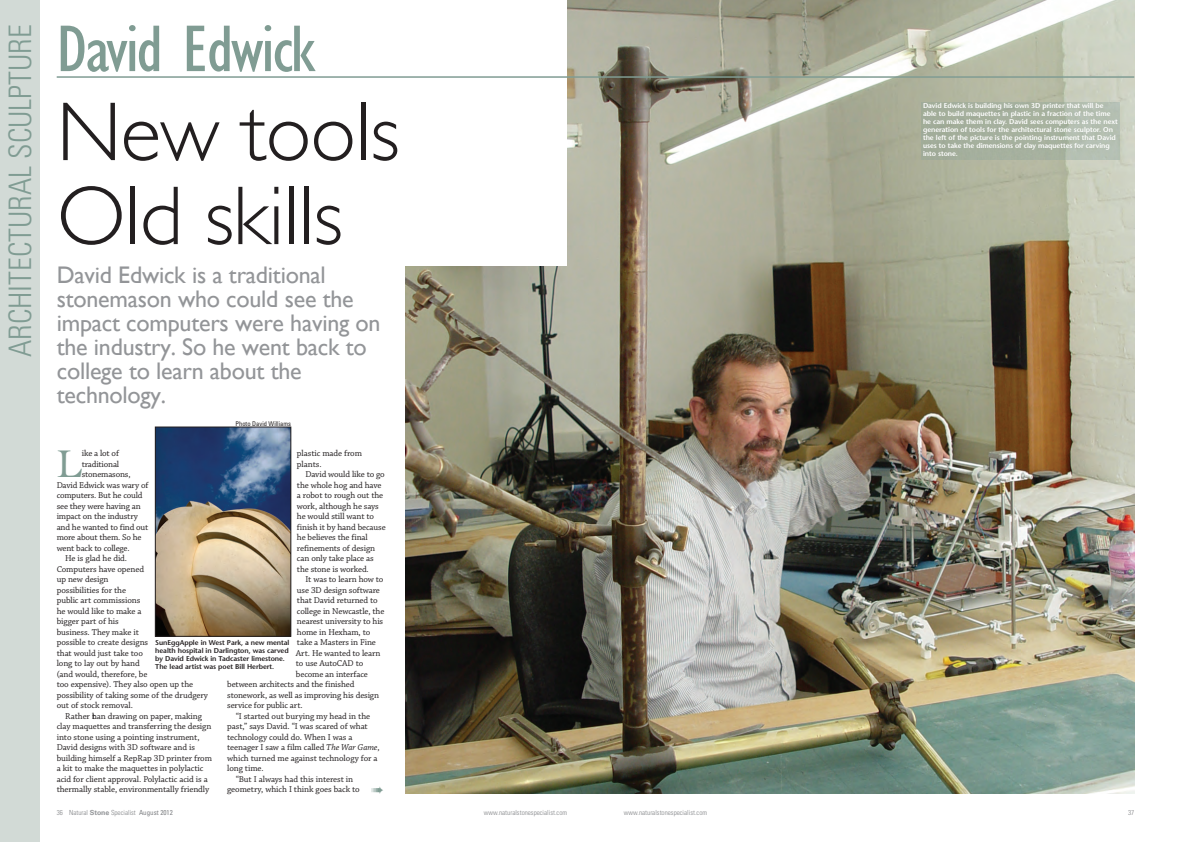
<style>
.page{position:relative;width:1191px;height:842px;background:#fff}
.page>*{position:absolute;margin:0;border:0;box-sizing:border-box;transform-origin:0 0}
.t1{font:300 84px/84px "Gill Sans";letter-spacing:-.01em;color:#231f20}
.t2{font:condensed 68px "Gill Sans";letter-spacing:-.03em;color:#809c93;scale:1.08 1}
.t3{font:41.3px "Bell";color:#809c93}
.t4{font:300 condensed 31px "Univers";color:#809c93}
.t5{font:24px/24px "Gill Sans";letter-spacing:-.01em;color:#939598}
.t6{font:9px/10.5px "Chaparral Pro";letter-spacing:-.01em;color:#231f20}
.t7{font:600 7px/8px "Stone Sans";letter-spacing:-.01em;color:#fff}
.t8{font:600 7px/8px "Stone Sans";letter-spacing:-.01em;color:#231f20}
.t9{font:300 condensed 7px "Univers";color:#808285}
.t10{font:condensed 6.5px "Univers";color:#231f20}
.s1{font-style:italic}
.s2{font-weight:700;font-stretch:normal;color:#939598}
.s3{font-weight:400}
</style>
<div class="page">
<img style="left:406px;top:0;width:728px;height:794px">
<div style="left:0;top:0;width:40px;height:842px;background:#d2dad6"></div>
<div style="left:57px;top:25px;width:510px;height:86px;background:#fff"></div>
<div style="left:57px;top:102px;width:510px;height:163px;background:#fff"></div>
<hr style="left:57px;top:76px;width:1077px;height:2px;background:#809c93">
<div style="left:400px;top:0;width:167px;height:56px;background:#fff"></div>
<img style="left:922px;top:102px;width:197px;height:57px">
<img style="left:157px;top:429px;width:132px;height:205px">
<div style="left:155px;top:427px;width:136px;height:209px;border:1px solid #231f20"></div>
<h3 class="t4" style="left:9px;top:357px;width:334px;rotate:-90deg">ARCHITECTURAL SCULPTURE</h3>
<h2 class="t2" style="left:57px;top:22px;width:241px">David Edwick</h2>
<h1 class="t1" style="left:57px;top:90px;width:345px">New tools<br>Old skills</h1>
<h3 class="t5" style="left:57px;top:263px;width:325px">David Edwick is a traditional stonemason who could see the impact computers were having on the industry. So he went back to college to learn about the technology.</h3>
<p class="t10" style="left:235px;top:421px;width:57px">Photo David Williams</p>
<h3 class="t3" style="left:57px;top:439px;width:27px">L</h3>
<p class="t6" style="left:82px;top:449px;width:39px">ike a lot of</p>
<p class="t6" style="left:297px;top:449px;width:67px">plastic made from plants.</p>
<p class="t6" style="left:297px;top:470px;width:90px;text-indent:9px">David would like to go the whole hog and have a robot to rough out the work, although he says he would still want to finish it by hand because he believes the final refinements of design can only take place as the stone is worked.</p>
<p class="t6" style="left:305px;top:575px;width:79px">It was to learn how to</p>
<p class="t6" style="left:297px;top:585px;width:84px">use 3D design software</p>
<p class="t6" style="left:297px;top:596px;width:82px">that David returned to</p>
<p class="t6" style="left:297px;top:606px;width:89px">college in Newcastle, the</p>
<p class="t6" style="left:297px;top:617px;width:88px">nearest university to his</p>
<p class="t6" style="left:297px;top:627px;width:75px">home in Hexham, to</p>
<p class="t6" style="left:297px;top:638px;width:80px">take a Masters in Fine</p>
<p class="t6" style="left:296px;top:648px;width:86px">Art. He wanted to learn</p>
<p class="t6" style="left:296px;top:659px;width:69px">to use AutoCAD to</p>
<p class="t6" style="left:296px;top:669px;width:73px">become an interface</p>
<p class="t6" style="left:227px;top:680px;width:129px">between architects and the finished</p>
<p class="t6" style="left:227px;top:690px;width:153px">stonework, as well as improving his design</p>
<p class="t6" style="left:227px;top:701px;width:77px">service for public art.</p>
<p class="t6" style="left:236px;top:711px;width:136px">“I started out burying my head in the</p>
<p class="t6" style="left:227px;top:722px;width:142px">past,” says David. “I was scared of what</p>
<p class="t6" style="left:227px;top:732px;width:127px">technology could do. When I was a</p>
<p class="t6" style="left:227px;top:743px;width:154px">teenager I saw a film called <span class="s1">The War Game</span>,</p>
<p class="t6" style="left:227px;top:753px;width:152px">which turned me against technology for a</p>
<p class="t6" style="left:227px;top:764px;width:38px">long time.</p>
<p class="t6" style="left:236px;top:774px;width:119px">“But I always had this interest in</p>
<p class="t6" style="left:227px;top:785px;width:134px">geometry, which I think goes back to</p>
<p class="t6" style="left:82px;top:459px;width:39px">traditional</p>
<p class="t6" style="left:82px;top:470px;width:50px">stonemasons,</p>
<p class="t6" style="left:57px;top:480px;width:93px">David Edwick was wary of</p>
<p class="t6" style="left:57px;top:491px;width:87px">computers. But he could</p>
<p class="t6" style="left:57px;top:501px;width:85px">see they were having an</p>
<p class="t6" style="left:57px;top:512px;width:83px">impact on the industry</p>
<p class="t6" style="left:57px;top:522px;width:93px">and he wanted to find out</p>
<p class="t6" style="left:57px;top:533px;width:86px">more about them. So he</p>
<p class="t6" style="left:57px;top:543px;width:74px">went back to college.</p>
<p class="t6" style="left:65px;top:554px;width:63px">He is glad he did.</p>
<p class="t6" style="left:57px;top:564px;width:89px">Computers have opened</p>
<p class="t6" style="left:57px;top:575px;width:53px">up new design</p>
<p class="t6" style="left:57px;top:585px;width:71px">possibilities for the</p>
<p class="t6" style="left:57px;top:596px;width:85px">public art commissions</p>
<p class="t6" style="left:57px;top:606px;width:86px">he would like to make a</p>
<p class="t6" style="left:57px;top:617px;width:64px">bigger part of his</p>
<p class="t6" style="left:57px;top:627px;width:84px">business. They make it</p>
<p class="t6" style="left:57px;top:638px;width:93px">possible to create designs</p>
<p class="t6" style="left:57px;top:648px;width:88px">that would just take too</p>
<p class="t6" style="left:57px;top:659px;width:85px">long to lay out by hand</p>
<p class="t6" style="left:57px;top:669px;width:92px">(and would, therefore, be</p>
<p class="t6" style="left:57px;top:680px;width:138px">too expensive). They also open up the</p>
<p class="t6" style="left:57px;top:690px;width:153px">possibility of taking some of the drudgery</p>
<p class="t6" style="left:57px;top:701px;width:78px">out of stock removal.</p>
<p class="t6" style="left:65px;top:711px;width:138px">Rather than drawing on paper, making</p>
<p class="t6" style="left:57px;top:722px;width:156px">clay maquettes and transferring the design</p>
<p class="t6" style="left:57px;top:732px;width:144px">into stone using a pointing instrument,</p>
<p class="t6" style="left:57px;top:743px;width:140px">David designs with 3D software and is</p>
<p class="t6" style="left:57px;top:753px;width:157px">building himself a RepRap 3D printer from</p>
<p class="t6" style="left:57px;top:764px;width:148px">a kit to make the maquettes in polylactic</p>
<p class="t6" style="left:57px;top:774px;width:153px">acid for client approval. Polylactic acid is a</p>
<p class="t6" style="left:57px;top:785px;width:154px">thermally stable, environmentally friendly</p>
<p class="t8" style="left:155px;top:639px;width:136px">SunEggApple in West Park, a new mental health hospital in Darlington, was carved by David Edwick in Tadcaster limestone.<br>The lead artist was poet Bill Herbert.</p>
<p class="t9" style="left:57px;top:810px;width:118px">36 Natural <span class="s2">Stone</span> Specialist <span class="s3">August 2012</span></p>
<p class="t7" style="left:923px;top:102px;width:196px">David Edwick is building his own 3D printer that will be able to build maquettes in plastic in a fraction of the time he can make them in clay. David sees computers as the next generation of tools for the architectural stone sculptor. On the left of the picture is the pointing instrument that David uses to take the dimensions of clay maquettes for carving into stone.</p>
<p class="t9" style="left:484px;top:810px;width:85px">www.naturalstonespecialist.com</p>
<p class="t9" style="left:624px;top:810px;width:85px">www.naturalstonespecialist.com</p>
<p class="t9" style="left:1128px;top:810px;width:8px">37</p>
</div>
